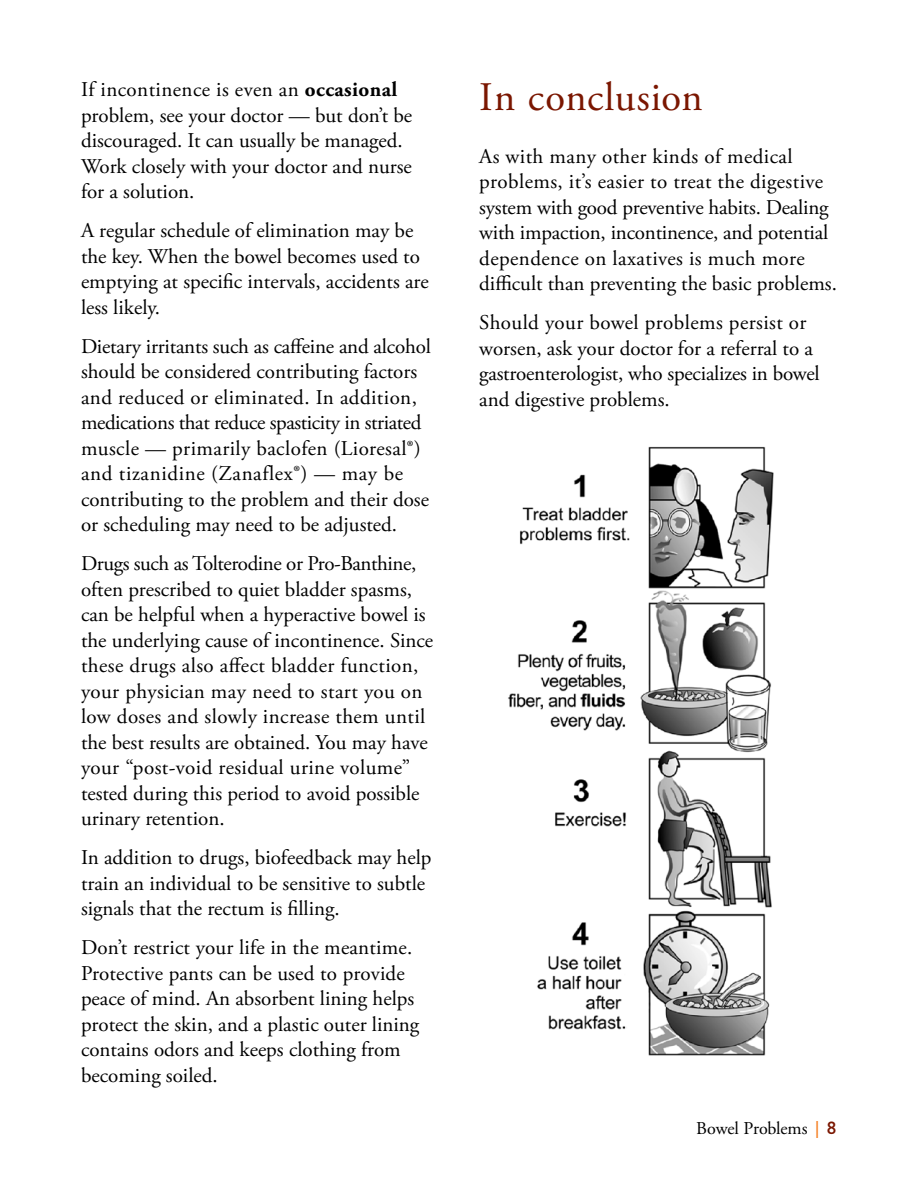
<style>
.page{position:relative;width:918px;height:1188px;background:#fff}
.page>*{position:absolute;margin:0;border:0;box-sizing:border-box;transform-origin:0 0}
.t1{font:40.5px "Adobe Garamond Pro";color:#7a1600}
.t2{font:21px/25.5px "Adobe Garamond Pro";color:#000}
.t3{font:18px "Adobe Garamond Pro";letter-spacing:-.015em;color:#000}
.s1{font-weight:700}
.s2{font-family:"Jigsaw";color:#f57e20}
.s3{font-family:"Jigsaw";font-weight:500;color:#7a1600}
</style>
<div class="page">
<img style="left:508px;top:446px;width:266px;height:610px">
<p class="t2" style="left:81px;top:78px;width:333px">If incontinence is even an <span class="s1">occasional </span>problem, see your doctor — but don’t be discouraged. It can usually be managed.<br>Work closely with your doctor and nurse for a solution.</p>
<p class="t2" style="left:81px;top:219px;width:349px">A regular schedule of elimination may be the key. When the bowel becomes used to emptying at specific intervals, accidents are less likely.</p>
<p class="t2" style="left:81px;top:334px;width:351px">Dietary irritants such as caffeine and alcohol should be considered contributing factors and reduced or eliminated. In addition, medications that reduce spasticity in striated muscle — primarily baclofen (Lioresal®) and tizanidine (Zanaflex®) — may be contributing to the problem and their dose or scheduling may need to be adjusted.</p>
<p class="t2" style="left:81px;top:551px;width:354px">Drugs such as Tolterodine or Pro-Banthine, often prescribed to quiet bladder spasms, can be helpful when a hyperactive bowel is the underlying cause of incontinence. Since these drugs also affect bladder function, your physician may need to start you on low doses and slowly increase them until the best results are obtained. You may have your “post-void residual urine volume” tested during this period to avoid possible urinary retention.</p>
<p class="t2" style="left:81px;top:845px;width:352px">In addition to drugs, biofeedback may help train an individual to be sensitive to subtle signals that the rectum is filling.</p>
<p class="t2" style="left:81px;top:935px;width:340px">Don’t restrict your life in the meantime.<br>Protective pants can be used to provide peace of mind. An absorbent lining helps protect the skin, and a plastic outer lining contains odors and keeps clothing from becoming soiled.</p>
<h1 class="t1" style="left:479px;top:73px;width:225px">In conclusion</h1>
<p class="t2" style="left:479px;top:144px;width:359px">As with many other kinds of medical problems, it’s easier to treat the digestive system with good preventive habits. Dealing with impaction, incontinence, and potential dependence on laxatives is much more difficult than preventing the basic problems.</p>
<p class="t2" style="left:479px;top:311px;width:342px">Should your bowel problems persist or worsen, ask your doctor for a referral to a gastroenterologist, who specializes in bowel and digestive problems.</p>
<p class="t3" style="left:696px;top:1117px;width:142px">Bowel Problems <span class="s2">|</span> <span class="s3">8</span></p>
</div>
